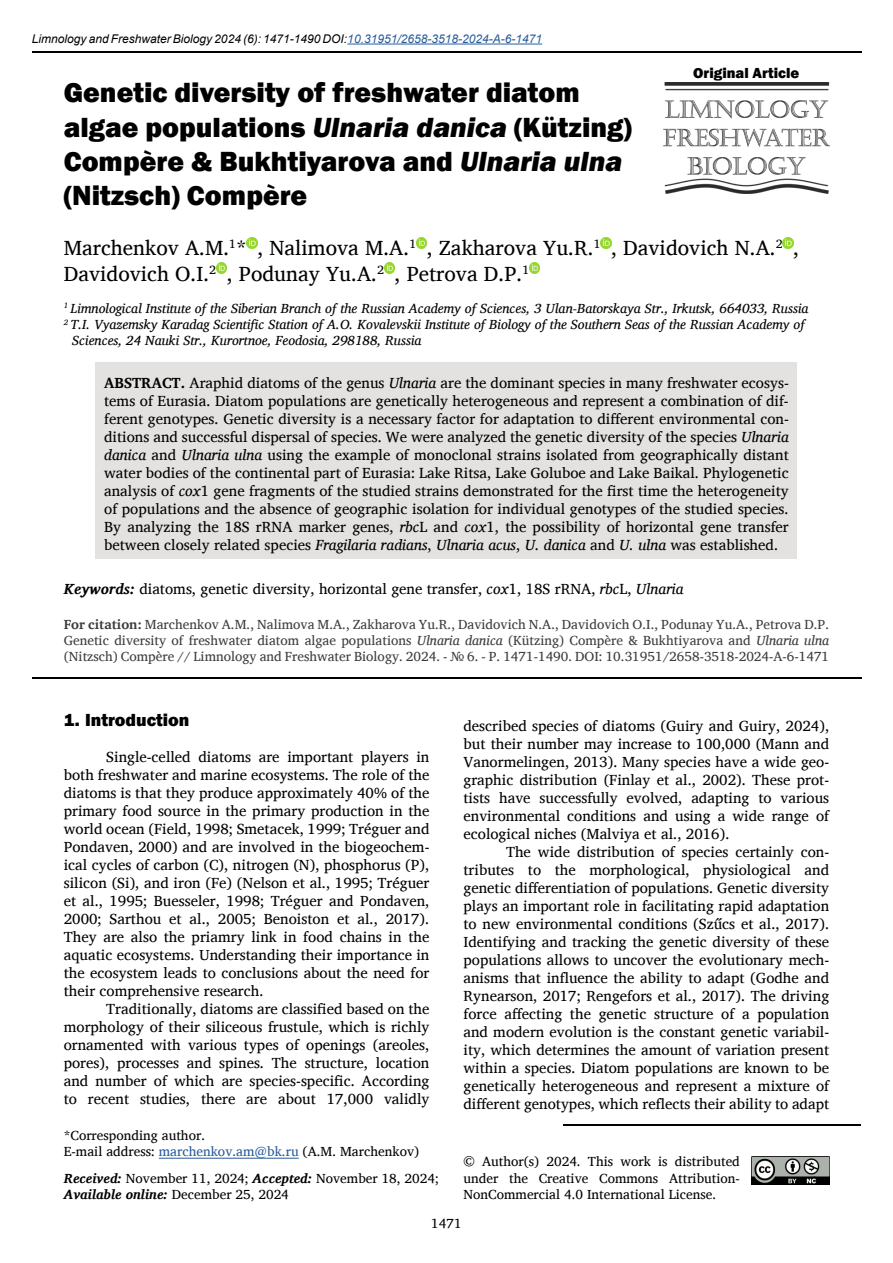
<style>
.page{position:relative;width:893px;height:1263px;background:#fff}
.page>*{position:absolute;margin:0;border:0;box-sizing:border-box;transform-origin:0 0}
.t1{font:800 28.5px/34.2px "Franklin Gothic";color:#000}
.t2{font:21px/25.2px "Charis SIL";color:#000}
.t3{font:800 18px "Franklin Gothic";color:#000}
.t4{font:15px/18px "Charis SIL";color:#000;text-align:justify}
.t5{font:800 15px "Franklin Gothic";color:#000}
.t6{font:13.5px/16.2px "Charis SIL";color:#3c3c3b;text-align:justify}
.t7{font:italic 13.5px "Charis SIL";color:#000}
.t8{font:13.5px/16.2px "Charis SIL";color:#000}
.t9{font:italic 12px "Arial";color:#000}
.s1{color:#275b9b}
.s2{font-style:italic}
.s3{font-weight:700}
.s4{font-weight:700;font-style:italic}
</style>
<div class="page">
<hr style="left:32px;top:51px;width:829px;height:2px;background:#000">
<hr style="left:563px;top:1124px;width:298px;height:1px;background:#000">
<img style="left:663px;top:82px;width:166px;height:112px">
<img style="left:751px;top:1157px;width:78px;height:27px">
<hr style="left:347px;top:44px;width:195px;height:1px;background:#275b9b">
<svg style="left:247px;top:238px;width:10px;height:10px"></svg>
<svg style="left:416px;top:238px;width:11px;height:10px"></svg>
<svg style="left:601px;top:238px;width:10px;height:10px"></svg>
<svg style="left:783px;top:238px;width:10px;height:10px"></svg>
<svg style="left:216px;top:263px;width:11px;height:11px"></svg>
<svg style="left:384px;top:263px;width:11px;height:11px"></svg>
<svg style="left:529px;top:263px;width:11px;height:11px"></svg>
<div style="left:96px;top:362px;width:701px;height:196px;background:#e3e2e1"></div>
<hr style="left:159px;top:1158px;width:140px;height:1px;background:#275b9b">
<hr style="left:32px;top:677px;width:829px;height:2px;background:#000">
<p class="t9" style="left:32px;top:31px;width:512px">Limnology and Freshwater Biology 2024 (6): 1471-1490 DOI:<span class="s1">10.31951/2658-3518-2024-A-6-1471</span></p>
<p class="t5" style="left:693px;top:63px;width:107px">Original Article</p>
<h1 class="t1" style="left:64px;top:76px;width:569px">Genetic diversity of freshwater diatom algae populations <span class="s2">Ulnaria danica</span> (Kützing)<br>Compère &amp; Bukhtiyarova and <span class="s2">Ulnaria ulna </span>(Nitzsch) Compère</h1>
<h2 class="t2" style="left:64px;top:236px;width:737px">Marchenkov A.M.<sup>1</sup>* , Nalimova M.A.<sup>1</sup> , Zakharova Yu.R.<sup>1</sup> , Davidovich N.A.<sup>2</sup> ,<br>Davidovich O.I.<sup>2</sup> , Podunay Yu.A.<sup>2</sup> , Petrova D.P.<sup>1</sup></h2>
<p class="t7" style="left:64px;top:300px;width:746px"><sup>1</sup> Limnological Institute of the Siberian Branch of the Russian Academy of Sciences, 3 Ulan-Batorskaya Str., Irkutsk, 664033, Russia</p>
<p class="t7" style="left:64px;top:317px;width:742px"><sup>2</sup> T.I. Vyazemsky Karadag Scientific Station of A.O. Kovalevskii Institute of Biology of the Southern Seas of the Russian Academy of</p>
<p class="t7" style="left:72px;top:333px;width:351px">Sciences, 24 Nauki Str., Kurortnoe, Feodosia, 298188, Russia</p>
<p class="t4" style="left:104px;top:374px;width:686px"><span class="s3">ABSTRACT.</span> Araphid diatoms of the genus <span class="s2">Ulnaria</span> are the dominant species in many freshwater ecosys&shy;tems of Eurasia. Diatom populations are genetically heterogeneous and represent a combination of dif&shy;ferent genotypes. Genetic diversity is a necessary factor for adaptation to different environmental con&shy;ditions and successful dispersal of species. We were analyzed the genetic diversity of the species <span class="s2">Ulnaria danica</span> and <span class="s2">Ulnaria ulna</span> using the example of monoclonal strains isolated from geographically distant water bodies of the continental part of Eurasia: Lake Ritsa, Lake Goluboe and Lake Baikal. Phylogenetic analysis of <span class="s2">cox</span>1 gene fragments of the studied strains demonstrated for the first time the heterogeneity of populations and the absence of geographic isolation for individual genotypes of the studied species.<br>By analyzing the 18S rRNA marker genes, <span class="s2">rbc</span>L and <span class="s2">cox</span>1, the possibility of horizontal gene transfer between closely related species <span class="s2">Fragilaria radians</span>, <span class="s2">Ulnaria acus</span>, <span class="s2">U. danica</span> and <span class="s2">U. ulna</span> was established.</p>
<p class="t4" style="left:64px;top:580px;width:621px"><span class="s4">Keywords:</span> diatoms, genetic diversity, horizontal gene transfer, <span class="s2">cox</span>1, 18S rRNA, <span class="s2">rbc</span>L, <span class="s2">Ulnaria</span></p>
<p class="t6" style="left:64px;top:616px;width:767px"><span class="s3">For citation:</span> Marchenkov A.M., Nalimova M.A., Zakharova Yu.R., Davidovich N.A., Davidovich O.I., Podunay Yu.A., Petrova D.P.<br>Genetic diversity of freshwater diatom algae populations <span class="s2">Ulnaria danica</span> (Kützing) Compère &amp; Bukhtiyarova and <span class="s2">Ulnaria ulna </span>(Nitzsch) Compère // Limnology and Freshwater Biology. 2024. - № 6. - P. 1471-1490. DOI: 10.31951/2658-3518-2024-A-6-1471</p>
<p class="t3" style="left:64px;top:708px;width:127px">1. Introduction</p>
<p class="t4" style="left:64px;top:748px;width:367px;text-indent:43px">Single-celled diatoms are important players in both freshwater and marine ecosystems. The role of the diatoms is that they produce approximately 40% of the primary food source in the primary production in the world ocean (Field, 1998; Smetacek, 1999; Tréguer and Pondaven, 2000) and are involved in the biogeochem&shy;ical cycles of carbon (C), nitrogen (N), phosphorus (P), silicon (Si), and iron (Fe) (Nelson et al., 1995; Tréguer et al., 1995; Buesseler, 1998; Tréguer and Pondaven, 2000; Sarthou et al., 2005; Benoiston et al., 2017).<br>They are also the priamry link in food chains in the aquatic ecosystems. Understanding their importance in the ecosystem leads to conclusions about the need for their comprehensive research.</p>
<p class="t4" style="left:64px;top:1000px;width:367px;text-indent:43px">Traditionally, diatoms are classified based on the morphology of their siliceous frustule, which is richly ornamented with various types of openings (areoles, pores), processes and spines. The structure, location and number of which are species-specific. According to recent studies, there are about 17,000 validly</p>
<p class="t8" style="left:64px;top:1127px;width:357px">*Corresponding author.<br>E-mail address: <span class="s1">marchenkov.am@bk.ru</span> (A.M. Marchenkov)</p>
<p class="t8" style="left:64px;top:1170px;width:377px"><span class="s4">Received:</span> November 11, 2024; <span class="s4">Accepted:</span> November 18, 2024;<br><span class="s4">Available online:</span> December 25, 2024</p>
<p class="t4" style="left:463px;top:717px;width:367px">described species of diatoms (Guiry and Guiry, 2024), but their number may increase to 100,000 (Mann and Vanormelingen, 2013). Many species have a wide geo&shy;graphic distribution (Finlay et al., 2002). These prot&shy;tists have successfully evolved, adapting to various environmental conditions and using a wide range of ecological niches (Malviya et al., 2016).</p>
<p class="t4" style="left:463px;top:843px;width:367px;text-indent:43px">The wide distribution of species certainly con&shy;tributes to the morphological, physiological and genetic differentiation of populations. Genetic diversity plays an important role in facilitating rapid adaptation to new environmental conditions (Szűcs et al., 2017).<br>Identifying and tracking the genetic diversity of these populations allows to uncover the evolutionary mech&shy;anisms that influence the ability to adapt (Godhe and Rynearson, 2017; Rengefors et al., 2017). The driving force affecting the genetic structure of a population and modern evolution is the constant genetic variabil&shy;ity, which determines the amount of variation present within a species. Diatom populations are known to be genetically heterogeneous and represent a mixture of different genotypes, which reflects their ability to adapt</p>
<p class="t8" style="left:463px;top:1154px;width:278px;text-align:justify">© Author(s) 2024. This work is distributed under the Creative Commons Attribution-NonCommercial 4.0 International License.</p>
<p class="t8" style="left:431px;top:1215px;width:32px">1471</p>
</div>
